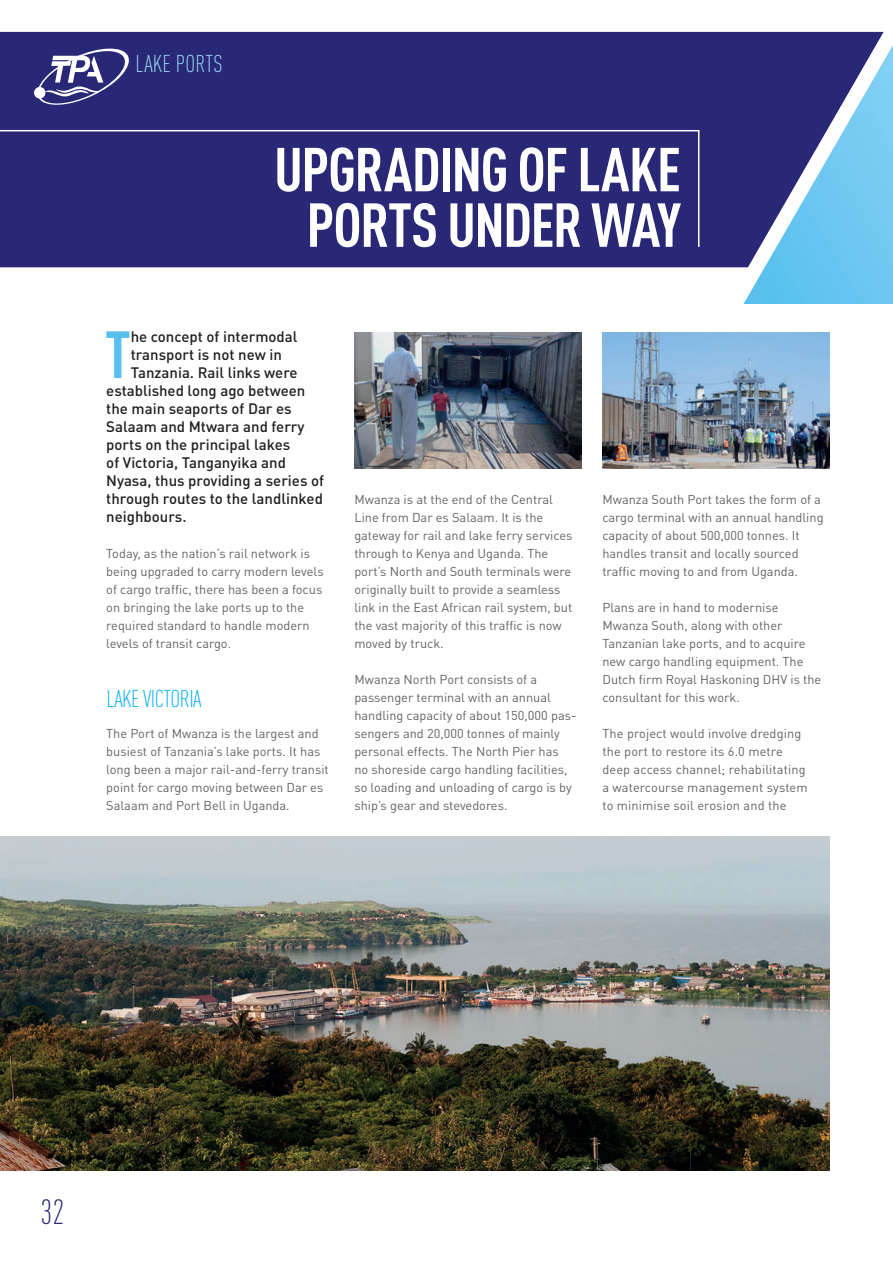
<style>
.page{position:relative;width:893px;height:1263px;background:#fff}
.page>*{position:absolute;margin:0;border:0;box-sizing:border-box;transform-origin:0 0}
.t1{font:700 condensed 65.55px "DINOT";color:#59c0ed}
.t2{font:700 condensed 61.05px/55.5px "DINOT";letter-spacing:-.025em;color:#fff;text-align:center}
.t3{font:300 condensed 34.5px "DINOT";color:#292877}
.t4{font:300 condensed 24px "DINOT";letter-spacing:-.02em;color:#00aeef}
.t5{font:300 condensed 24px "DINOT";letter-spacing:.01em;color:#9cdcf8}
.t6{font:500 15px "DINOT";color:#231f20}
.t7{font:12.75px/18px "DINOT";color:#636366}
</style>
<div class="page">
<div style="left:0;top:32px;width:884px;height:235px;background:#292877"></div>
<div style="left:0;top:129px;width:700px;height:119px;background:#292877"></div>
<svg style="left:743px;top:45px;width:150px;height:259px;background:#618dc1"></svg>
<img style="left:0;top:836px;width:829px;height:334px">
<svg style="left:34px;top:46px;width:98px;height:62px"></svg>
<img style="left:602px;top:333px;width:227px;height:135px">
<img style="left:354px;top:333px;width:227px;height:135px">
<h3 class="t5" style="left:136px;top:50px;width:89px">LAKE PORTS</h3>
<h2 class="t2" style="left:274px;top:141px;width:408px">UPGRADING OF LAKE<br>PORTS UNDER WAY</h2>
<h1 class="t1" style="left:105px;top:315px;width:27px">T</h1>
<p class="t6" style="left:131px;top:326px;width:168px">he concept of intermodal</p>
<p class="t6" style="left:131px;top:344px;width:153px">transport is not new in</p>
<p class="t6" style="left:131px;top:362px;width:168px">Tanzania. Rail links were</p>
<p class="t6" style="left:106px;top:380px;width:201px">established long ago between</p>
<p class="t6" style="left:106px;top:398px;width:187px">the main seaports of Dar es</p>
<p class="t6" style="left:106px;top:416px;width:200px">Salaam and Mtwara and ferry</p>
<p class="t6" style="left:106px;top:434px;width:186px">ports on the principal lakes</p>
<p class="t6" style="left:106px;top:452px;width:181px">of Victoria, Tanganyika and</p>
<p class="t6" style="left:106px;top:470px;width:219px">Nyasa, thus providing a series of</p>
<p class="t6" style="left:106px;top:488px;width:218px">through routes to the landlinked</p>
<p class="t6" style="left:106px;top:506px;width:82px">neighbours.</p>
<p class="t7" style="left:106px;top:544px;width:219px">Today, as the nation’s rail network is being upgraded to carry modern levels of cargo traffic, there has been a focus on bringing the lake ports up to the required standard to handle modern levels of transit cargo.</p>
<h3 class="t4" style="left:106px;top:684px;width:97px">LAKE VICTORIA</h3>
<p class="t7" style="left:106px;top:724px;width:224px">The Port of Mwanza is the largest and busiest of Tanzania’s lake ports. It has long been a major rail-and-ferry transit point for cargo moving between Dar es Salaam and Port Bell in Uganda.</p>
<p class="t7" style="left:354px;top:490px;width:220px">Mwanza is at the end of the Central Line from Dar es Salaam. It is the gateway for rail and lake ferry services through to Kenya and Uganda. The port’s North and South terminals were originally built to provide a seamless link in the East African rail system, but the vast majority of this traffic is now moved by truck.</p>
<p class="t7" style="left:354px;top:670px;width:224px">Mwanza North Port consists of a passenger terminal with an annual handling capacity of about 150,000 pas&shy;sengers and 20,000 tonnes of mainly personal effects. The North Pier has<br>no shoreside cargo handling facilities, so loading and unloading of cargo is by ship’s gear and stevedores.</p>
<p class="t7" style="left:602px;top:490px;width:223px">Mwanza South Port takes the form of a cargo terminal with an annual handling capacity of about 500,000 tonnes. It handles transit and locally sourced traffic moving to and from Uganda.</p>
<p class="t7" style="left:602px;top:598px;width:220px">Plans are in hand to modernise<br>Mwanza South, along with other<br>Tanzanian lake ports, and to acquire new cargo handling equipment. The<br>Dutch firm Royal Haskoning DHV is the consultant for this work.</p>
<p class="t7" style="left:602px;top:724px;width:207px">The project would involve dredging the port to restore its 6.0 metre deep access channel; rehabilitating a watercourse management system to minimise soil erosion and the</p>
<h3 class="t3" style="left:41px;top:1192px;width:25px">32</h3>
</div>
